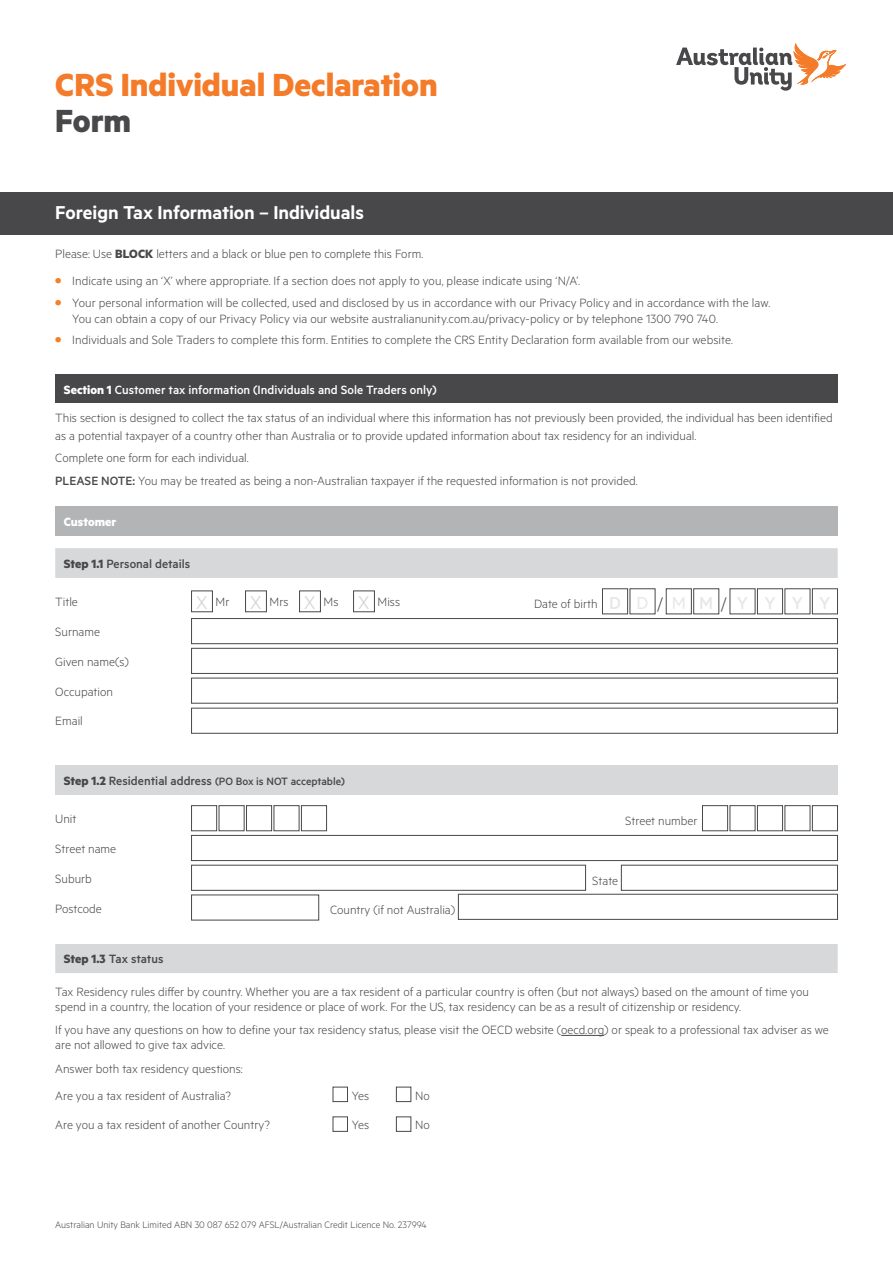
<style>
.page{position:relative;width:893px;height:1263px;background:#fff}
.page>*{position:absolute;margin:0;border:0;box-sizing:border-box;transform-origin:0 0}
.t1{font:700 36px "Metric";color:#f47b29}
.t2{font:700 36px "Metric";color:#48484a}
.t3{font:600 21px "Metric";letter-spacing:-.005em;color:#fff}
.t4{font:300 13.5px/22.2px "Metric";color:#48484a}
.t5{font:500 13.5px "Metric";color:#48484a}
.t6{font:700 13.5px "Metric";color:#fff}
.t7{font:500 12px "Metric";color:#48484a}
.t8{font:300 10.5px "Metric";color:#48484a}
.s1{font-weight:700}
.s2{font-weight:700;font-size:16.5px;color:#f58025}
.s3{font-weight:700;color:#fff}
.s4{font-weight:500;color:#fff}
.s5{font-weight:500}
.s6{font-size:21px;color:#cecfd1}
.s7{font-weight:500;font-size:19.5px;color:#e6e7e8}
.s8{font-weight:400;font-size:19.5px;color:#e6e7e8}
.s9{font-size:19.5px}
.s10{font-weight:700;font-size:13.5px}
.s11{font-size:13.5px}
</style>
<div class="page">
<div style="left:0;top:192px;width:893px;height:42px;background:#48484a"></div>
<svg style="left:676px;top:43px;width:170px;height:48px"></svg>
<div style="left:55px;top:374px;width:783px;height:30px;background:#48484a"></div>
<div style="left:55px;top:506px;width:783px;height:29px;background:#b2b4b6"></div>
<svg style="left:55px;top:548px;width:783px;height:425px"></svg>
<div style="left:55px;top:578px;width:783px;height:8px;background:#fff"></div>
<div style="left:55px;top:935px;width:783px;height:8px;background:#fff"></div>
<div style="left:192px;top:591px;width:20px;height:21px;background:#fff"></div>
<div style="left:191px;top:591px;width:22px;height:21px;border:1px solid #48484a"></div>
<div style="left:246px;top:591px;width:20px;height:21px;background:#fff"></div>
<div style="left:245px;top:591px;width:22px;height:21px;border:1px solid #48484a"></div>
<div style="left:300px;top:591px;width:20px;height:21px;background:#fff"></div>
<div style="left:299px;top:591px;width:22px;height:21px;border:1px solid #48484a"></div>
<div style="left:354px;top:591px;width:20px;height:21px;background:#fff"></div>
<div style="left:353px;top:591px;width:22px;height:21px;border:1px solid #48484a"></div>
<div style="left:602px;top:589px;width:26px;height:25px;background:#fff"></div>
<div style="left:602px;top:589px;width:26px;height:25px;border:1px solid #48484a"></div>
<div style="left:630px;top:589px;width:25px;height:25px;background:#fff"></div>
<div style="left:666px;top:589px;width:25px;height:25px;background:#fff"></div>
<div style="left:694px;top:589px;width:25px;height:25px;background:#fff"></div>
<div style="left:730px;top:589px;width:25px;height:25px;background:#fff"></div>
<div style="left:757px;top:589px;width:26px;height:25px;background:#fff"></div>
<div style="left:757px;top:589px;width:26px;height:25px;border:1px solid #48484a"></div>
<div style="left:785px;top:589px;width:25px;height:25px;background:#fff"></div>
<div style="left:812px;top:589px;width:25px;height:25px;background:#fff"></div>
<div style="left:812px;top:589px;width:26px;height:25px;border:1px solid #48484a"></div>
<div style="left:191px;top:618px;width:647px;height:26px;background:#fff;border:1px solid #48484a"></div>
<div style="left:191px;top:648px;width:647px;height:26px;background:#fff;border:1px solid #48484a"></div>
<div style="left:191px;top:678px;width:647px;height:25px;background:#fff"></div>
<div style="left:191px;top:708px;width:647px;height:25px;background:#fff"></div>
<div style="left:55px;top:765px;width:783px;height:30px;background:#d7d8da"></div>
<div style="left:191px;top:805px;width:26px;height:26px;background:#fff;border:1px solid #48484a"></div>
<div style="left:219px;top:805px;width:25px;height:26px;background:#fff;border:1px solid #48484a"></div>
<div style="left:246px;top:805px;width:26px;height:26px;background:#fff;border:1px solid #48484a"></div>
<div style="left:274px;top:805px;width:25px;height:26px;background:#fff;border:1px solid #48484a"></div>
<div style="left:301px;top:805px;width:26px;height:26px;background:#fff;border:1px solid #48484a"></div>
<div style="left:702px;top:805px;width:26px;height:26px;background:#fff;border:1px solid #48484a"></div>
<div style="left:730px;top:805px;width:25px;height:26px;background:#fff;border:1px solid #48484a"></div>
<div style="left:757px;top:805px;width:26px;height:26px;background:#fff;border:1px solid #48484a"></div>
<div style="left:785px;top:805px;width:25px;height:26px;background:#fff;border:1px solid #48484a"></div>
<div style="left:812px;top:805px;width:26px;height:26px;background:#fff;border:1px solid #48484a"></div>
<div style="left:191px;top:835px;width:647px;height:26px;background:#fff;border:1px solid #48484a"></div>
<div style="left:191px;top:865px;width:395px;height:25px;background:#fff;border:1px solid #48484a"></div>
<div style="left:621px;top:865px;width:217px;height:25px;background:#fff;border:1px solid #48484a"></div>
<div style="left:191px;top:895px;width:128px;height:25px;background:#fff"></div>
<div style="left:458px;top:894px;width:380px;height:25px;background:#fff;border:1px solid #48484a"></div>
<hr style="left:561px;top:1035px;width:43px;height:1px;background:#48484a">
<div style="left:333px;top:1087px;width:15px;height:15px;background:#fff;border:1px solid #48484a"></div>
<div style="left:396px;top:1087px;width:15px;height:15px;background:#fff;border:1px solid #48484a"></div>
<div style="left:396px;top:1117px;width:15px;height:14px;background:#fff;border:1px solid #48484a"></div>
<h1 class="t1" style="left:55px;top:63px;width:384px">CRS Individual Declaration</h1>
<h1 class="t2" style="left:55px;top:99px;width:77px">Form</h1>
<h2 class="t3" style="left:55px;top:200px;width:310px">Foreign Tax Information – Individuals</h2>
<p class="t4" style="left:55px;top:242px;width:369px">Please: Use <span class="s1">BLOCK</span> letters and a black or blue pen to complete this Form.</p>
<p class="t4" style="left:55px;top:269px;width:526px"><span class="s2">•</span> Indicate using an ‘X’ where appropriate. If a section does not apply to you, please indicate using ‘N/A’.</p>
<p class="t4" style="left:72px;top:294px;width:699px;line-height:16.5px;text-indent:-17px"><span class="s2">•</span> Your personal information will be collected, used and disclosed by us in accordance with our Privacy Policy and in accordance with the law.<br>You can obtain a copy of our Privacy Policy via our website australianunity.com.au/privacy-policy or by telephone 1300 790 740.</p>
<p class="t4" style="left:55px;top:328px;width:679px"><span class="s2">•</span> Individuals and Sole Traders to complete this form. Entities to complete the CRS Entity Declaration form available from our website.</p>
<p class="t4" style="left:55px;top:375px;width:779px;line-height:28.5px;text-indent:9px"><span class="s3">Section 1</span> <span class="s4">Customer tax information (Individuals and Sole Traders only)<br></span>This section is designed to collect the tax status of an individual where this information has not previously been provided, the individual has been identified</p>
<p class="t4" style="left:55px;top:424px;width:643px">as a potential taxpayer of a country other than Australia or to provide updated information about tax residency for an individual.<br>Complete one form for each individual.<br><span class="s5">PLEASE NOTE:</span> You may be treated as being a non-Australian taxpayer if the requested information is not provided.</p>
<p class="t6" style="left:64px;top:513px;width:54px">Customer</p>
<p class="t5" style="left:64px;top:556px;width:128px"><span class="s1">Step 1.1</span> Personal details</p>
<p class="t4" style="left:55px;top:590px;width:24px">Title</p>
<p class="t4" style="left:196px;top:590px;width:205px"><span class="s6">X</span> Mr <span class="s6">X</span> Mrs <span class="s6">X</span> Ms <span class="s6">X</span> Miss</p>
<p class="t4" style="left:534px;top:592px;width:298px">Date of birth <span class="s7">D</span> <span class="s8">D</span><span class="s9">/</span><span class="s8">M</span> <span class="s7">M</span><span class="s9">/</span><span class="s7">Y Y Y Y</span></p>
<p class="t4" style="left:55px;top:620px;width:46px">Surname</p>
<p class="t4" style="left:55px;top:650px;width:75px">Given name(s)</p>
<p class="t4" style="left:55px;top:680px;width:59px">Occupation</p>
<p class="t4" style="left:55px;top:709px;width:29px">Email</p>
<p class="t7" style="left:64px;top:774px;width:283px"><span class="s10">Step 1.2</span> <span class="s11">Residential address</span> (PO Box is NOT acceptable)</p>
<p class="t4" style="left:55px;top:807px;width:23px">Unit</p>
<p class="t4" style="left:625px;top:809px;width:74px">Street number</p>
<p class="t4" style="left:55px;top:837px;width:62px">Street name</p>
<p class="t4" style="left:55px;top:867px;width:38px">Suburb</p>
<p class="t4" style="left:592px;top:869px;width:27px">State</p>
<p class="t4" style="left:55px;top:897px;width:48px">Postcode</p>
<p class="t4" style="left:330px;top:897px;width:127px">Country (if not Australia)</p>
<p class="t5" style="left:64px;top:951px;width:101px"><span class="s1">Step 1.3</span> Tax status</p>
<p class="t4" style="left:55px;top:984px;width:755px;line-height:15px">Tax Residency rules differ by country. Whether you are a tax resident of a particular country is often (but not always) based on the amount of time you spend in a country, the location of your residence or place of work. For the US, tax residency can be as a result of citizenship or residency.</p>
<p class="t4" style="left:55px;top:1022px;width:775px;line-height:15px">If you have any questions on how to define your tax residency status, please visit the OECD website (oecd.org) or speak to a professional tax adviser as we are not allowed to give tax advice.</p>
<p class="t4" style="left:55px;top:1055px;width:189px;line-height:26.5px">Answer both tax residency questions:<br>Are you a tax resident of Australia?</p>
<p class="t4" style="left:352px;top:1084px;width:19px">Yes</p>
<p class="t4" style="left:415px;top:1084px;width:16px">No</p>
<p class="t4" style="left:55px;top:1113px;width:216px">Are you a tax resident of another Country?</p>
<p class="t4" style="left:352px;top:1113px;width:19px">Yes</p>
<p class="t4" style="left:415px;top:1113px;width:16px">No</p>
<p class="t8" style="left:55px;top:1219px;width:373px">Australian Unity Bank Limited ABN 30 087 652 079 AFSL/Australian Credit Licence No. 237994</p>
</div>
